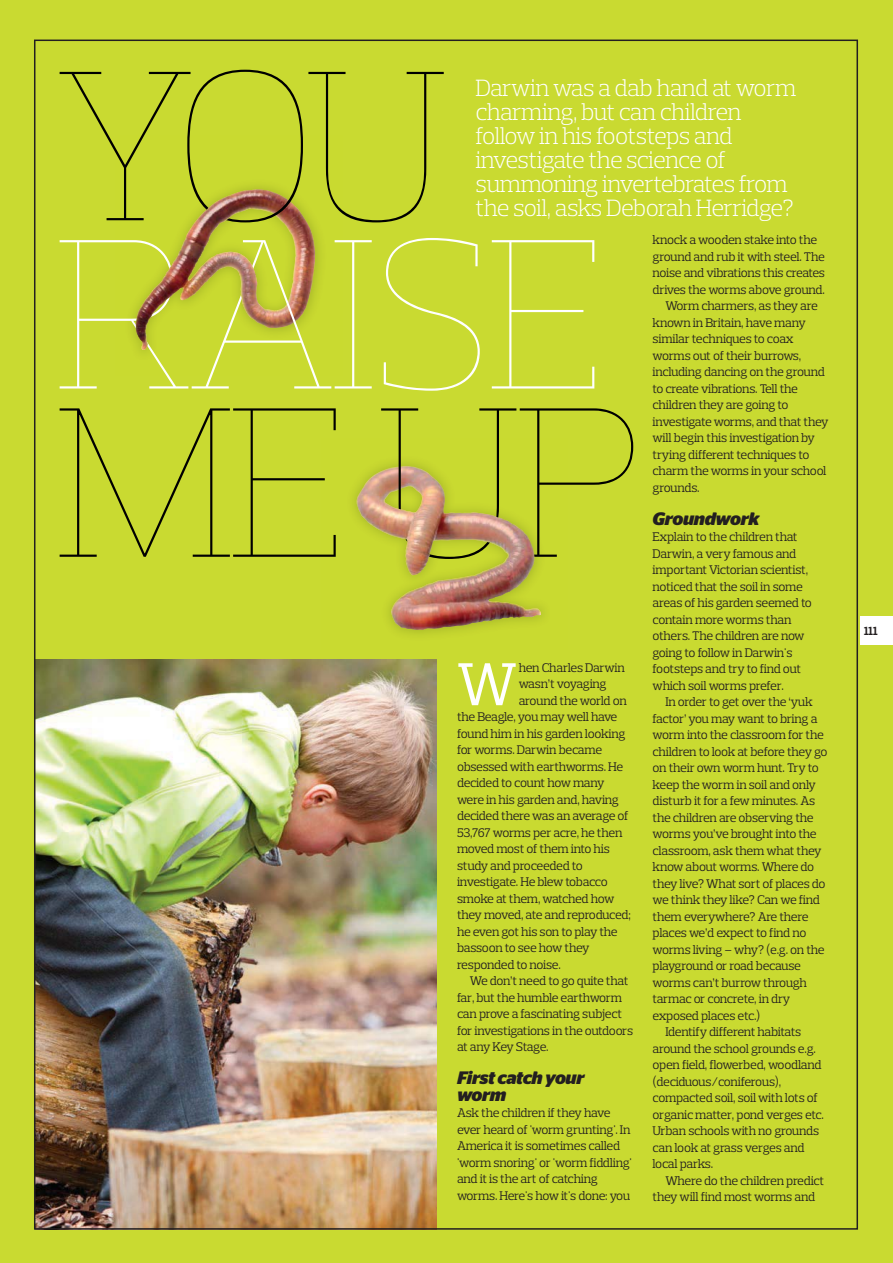
<style>
.page{position:relative;width:893px;height:1263px;background:#c9da31}
.page>*{position:absolute;margin:0;border:0;box-sizing:border-box;transform-origin:0 0}
.t1{font:100 218.25px "Prelo Slab";letter-spacing:-.06em;color:#000}
.t2{font:100 218.25px "Prelo Slab";letter-spacing:-.045em;color:#fff}
.t3{font:61.2px "Prelo Slab";color:#fff}
.t4{font:300 24px/24px "Prelo Slab";letter-spacing:-.035em;color:#fff}
.t5{font:italic 700 18px/16.5px "Stag Sans";letter-spacing:-.02em;color:#231f20}
.t6{font:12.75px/16.5px "Prelo Slab";letter-spacing:-.03em;color:#231f20}
.t7{font:12.75px "Prelo Slab";letter-spacing:-.055em;color:#231f20}
.t8{font:700 12px "Prelo Slab";color:#231f20}
</style>
<div class="page">
<img style="left:37px;top:660px;width:400px;height:567px">
<img style="left:356px;top:466px;width:185px;height:161px">
<img style="left:270px;top:189px;width:46px;height:148px">
<div style="left:860px;top:616px;width:33px;height:29px;background:#fff"></div>
<img style="left:135px;top:189px;width:135px;height:161px">
<img style="left:356px;top:496px;width:153px;height:134px">
<img style="left:513px;top:524px;width:28px;height:94px">
<h1 class="t1" style="left:53px;top:17px;width:399px">YOU</h1>
<h1 class="t2" style="left:53px;top:186px;width:558px">RAISE</h1>
<h1 class="t1" style="left:53px;top:354px;width:597px">ME UP</h1>
<h3 class="t4" style="left:475px;top:77px;width:322px">Darwin was a dab hand at worm charming, but can children follow in his footsteps and investigate the science of summoning invertebrates from the soil, asks Deborah Herridge?</h3>
<p class="t6" style="left:652px;top:233px;width:166px">knock a wooden stake into the</p>
<p class="t6" style="left:652px;top:249px;width:174px">ground and rub it with steel. The</p>
<p class="t6" style="left:652px;top:266px;width:174px">noise and vibrations this creates</p>
<p class="t6" style="left:652px;top:282px;width:174px">drives the worms above ground.</p>
<p class="t6" style="left:665px;top:299px;width:154px">Worm charmers, as they are</p>
<p class="t6" style="left:652px;top:315px;width:155px">known in Britain, have many</p>
<p class="t6" style="left:652px;top:332px;width:143px">similar techniques to coax</p>
<p class="t6" style="left:652px;top:348px;width:150px">worms out of their burrows,</p>
<p class="t6" style="left:652px;top:365px;width:174px">including dancing on the ground</p>
<p class="t6" style="left:652px;top:381px;width:147px">to create vibrations. Tell the</p>
<p class="t6" style="left:652px;top:397px;width:137px">children they are going to</p>
<p class="t6" style="left:652px;top:414px;width:177px">investigate worms, and that they</p>
<p class="t6" style="left:652px;top:430px;width:164px">will begin this investigation by</p>
<p class="t6" style="left:652px;top:447px;width:158px">trying different techniques to</p>
<p class="t6" style="left:652px;top:463px;width:175px">charm the worms in your school</p>
<p class="t6" style="left:652px;top:480px;width:49px">grounds.</p>
<h3 class="t5" style="left:652px;top:510px;width:108px">Groundwork</h3>
<p class="t6" style="left:652px;top:530px;width:161px">Explain to the children that<br>Darwin, a very famous and important Victorian scientist, noticed that the soil in some areas of his garden seemed to contain more worms than others. The children are now going to follow in Darwin's footsteps and try to find out which soil worms prefer.</p>
<p class="t6" style="left:665px;top:695px;width:149px">In order to get over the ‘yuk</p>
<p class="t6" style="left:652px;top:711px;width:166px">factor’ you may want to bring a</p>
<p class="t6" style="left:652px;top:727px;width:173px">worm into the classroom for the</p>
<p class="t6" style="left:652px;top:744px;width:176px">children to look at before they go</p>
<p class="t6" style="left:652px;top:760px;width:168px">on their own worm hunt. Try to</p>
<p class="t6" style="left:652px;top:777px;width:165px">keep the worm in soil and only</p>
<p class="t6" style="left:652px;top:793px;width:164px">disturb it for a few minutes. As</p>
<p class="t6" style="left:652px;top:810px;width:163px">the children are observing the</p>
<p class="t6" style="left:652px;top:826px;width:166px">worms you’ve brought into the</p>
<p class="t6" style="left:652px;top:843px;width:170px">classroom, ask them what they</p>
<p class="t6" style="left:652px;top:859px;width:163px">know about worms. Where do</p>
<p class="t6" style="left:652px;top:876px;width:174px">they live? What sort of places do</p>
<p class="t6" style="left:652px;top:892px;width:169px">we think they like? Can we find</p>
<p class="t6" style="left:652px;top:909px;width:157px">them everywhere? Are there</p>
<p class="t6" style="left:652px;top:925px;width:155px">places we’d expect to find no</p>
<p class="t6" style="left:652px;top:942px;width:174px">worms living – why? (e.g. on the</p>
<p class="t6" style="left:652px;top:958px;width:150px">playground or road because</p>
<p class="t6" style="left:652px;top:975px;width:156px">worms can’t burrow through</p>
<p class="t6" style="left:652px;top:991px;width:139px">tarmac or concrete, in dry</p>
<p class="t6" style="left:652px;top:1008px;width:109px">exposed places etc.)</p>
<p class="t6" style="left:665px;top:1024px;width:137px">Identify different habitats</p>
<p class="t6" style="left:652px;top:1041px;width:165px">around the school grounds e.g.</p>
<p class="t6" style="left:652px;top:1057px;width:170px">open field, flowerbed, woodland</p>
<p class="t6" style="left:652px;top:1074px;width:130px">(deciduous/coniferous),</p>
<p class="t6" style="left:652px;top:1090px;width:167px">compacted soil, soil with lots of</p>
<p class="t6" style="left:652px;top:1107px;width:173px">organic matter, pond verges etc.</p>
<p class="t6" style="left:652px;top:1123px;width:168px">Urban schools with no grounds</p>
<p class="t6" style="left:652px;top:1140px;width:153px">can look at grass verges and</p>
<p class="t6" style="left:652px;top:1156px;width:62px">local parks.</p>
<p class="t6" style="left:665px;top:1173px;width:160px">Where do the children predict</p>
<p class="t6" style="left:652px;top:1189px;width:164px">they will find most worms and</p>
<h2 class="t3" style="left:457px;top:661px;width:62px">W</h2>
<p class="t6" style="left:519px;top:660px;width:108px">hen Charles Darwin</p>
<p class="t6" style="left:519px;top:677px;width:89px">wasn’t voyaging</p>
<p class="t6" style="left:519px;top:693px;width:110px">around the world on</p>
<p class="t6" style="left:457px;top:710px;width:162px">the Beagle, you may well have</p>
<p class="t6" style="left:457px;top:726px;width:170px">found him in his garden looking</p>
<p class="t6" style="left:457px;top:743px;width:147px">for worms. Darwin became</p>
<p class="t6" style="left:457px;top:759px;width:168px">obsessed with earthworms. He</p>
<p class="t6" style="left:457px;top:776px;width:149px">decided to count how many</p>
<p class="t6" style="left:457px;top:792px;width:164px">were in his garden and, having</p>
<p class="t6" style="left:457px;top:809px;width:173px">decided there was an average of</p>
<p class="t6" style="left:457px;top:825px;width:167px">53,767 worms per acre, he then</p>
<p class="t6" style="left:457px;top:842px;width:154px">moved most of them into his</p>
<p class="t6" style="left:457px;top:858px;width:127px">study and proceeded to</p>
<p class="t6" style="left:457px;top:875px;width:152px">investigate. He blew tobacco</p>
<p class="t6" style="left:457px;top:891px;width:159px">smoke at them, watched how</p>
<p class="t6" style="left:457px;top:908px;width:175px">they moved, ate and reproduced;</p>
<p class="t6" style="left:457px;top:924px;width:162px">he even got his son to play the</p>
<p class="t6" style="left:457px;top:941px;width:134px">bassoon to see how they</p>
<p class="t6" style="left:457px;top:957px;width:105px">responded to noise.</p>
<p class="t6" style="left:470px;top:974px;width:160px">We don’t need to go quite that</p>
<p class="t6" style="left:457px;top:990px;width:167px">far, but the humble earthworm</p>
<p class="t6" style="left:457px;top:1007px;width:167px">can prove a fascinating subject</p>
<p class="t6" style="left:457px;top:1023px;width:178px">for investigations in the outdoors</p>
<p class="t7" style="left:457px;top:1042px;width:93px">at any Key Stage.</p>
<h3 class="t5" style="left:457px;top:1070px;width:129px">First catch your worm</h3>
<p class="t6" style="left:457px;top:1106px;width:177px">Ask the children if they have ever heard of 'worm grunting'. In<br>America it is sometimes called 'worm snoring' or 'worm fiddling' and it is the art of catching worms. Here's how it's done: you</p>
<p class="t8" style="left:864px;top:623px;width:15px">111</p>
</div>
